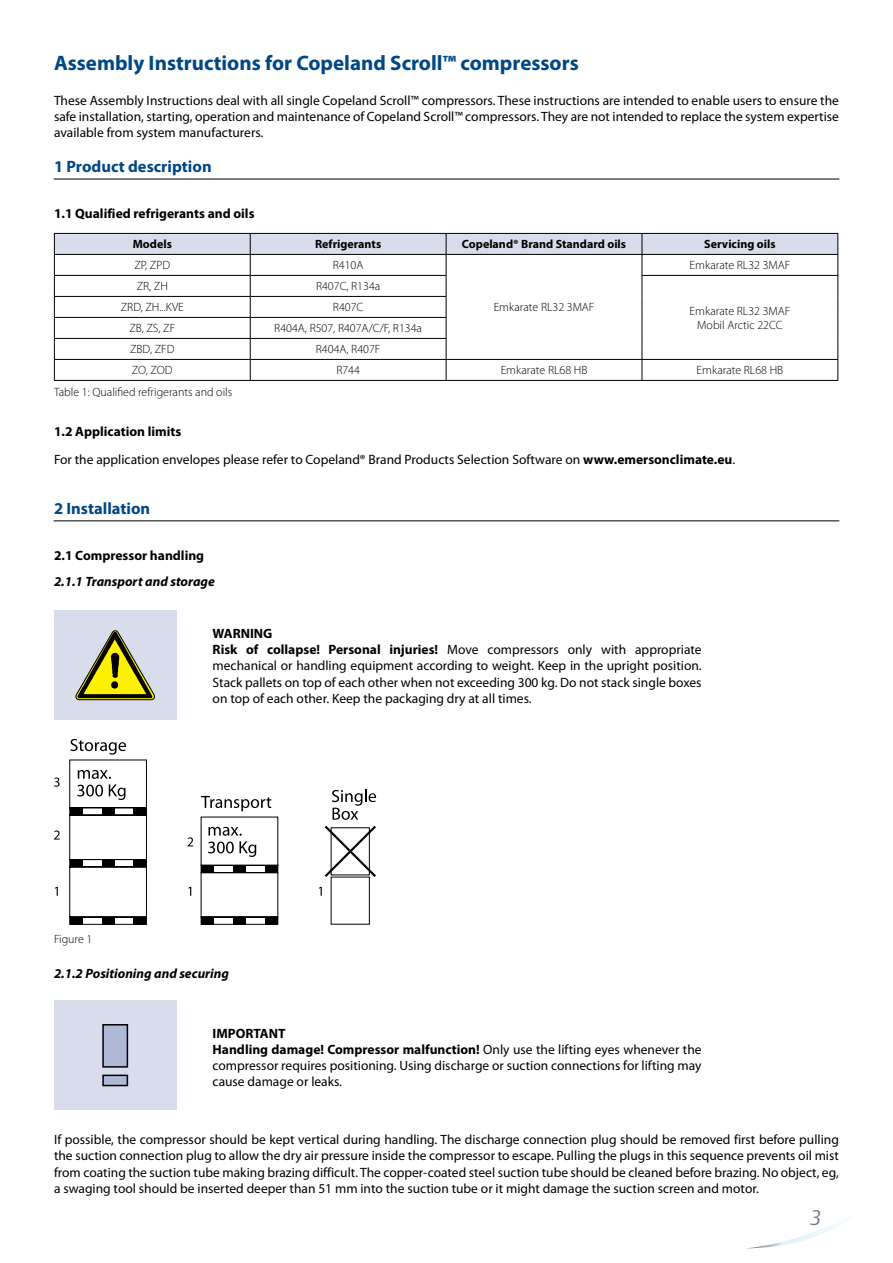
<style>
.page{position:relative;width:893px;height:1263px;background:#fff}
.page>*{position:absolute;margin:0;border:0;box-sizing:border-box;transform-origin:0 0}
.t1{font:700 21px "Myriad Pro";color:#004785}
.t2{font:italic 21px "DTL Argo T Light";color:#77787b}
.t3{font:700 16.5px "Myriad Pro";color:#004785}
.t4{font:13.5px/16.2px "Myriad Pro";color:#000;text-align:justify}
.t5{font:700 13.5px "Myriad Pro";color:#000}
.t6{font:italic 700 13.5px "Myriad Pro";color:#000}
.t7{font:300 12px/14.4px "Myriad Pro";color:#000;text-align:center}
.t8{font:700 12px "Myriad Pro";color:#000}
.s1{font-weight:700}
</style>
<div class="page">
<div style="left:54px;top:611px;width:122px;height:109px;background:#d9ddeb"></div>
<div style="left:54px;top:1000px;width:122px;height:110px;background:#d9ddeb"></div>
<svg style="left:75px;top:630px;width:80px;height:71px"></svg>
<hr style="left:54px;top:179px;width:785px;height:1px;background:#000">
<hr style="left:54px;top:520px;width:785px;height:1px;background:#000">
<svg style="left:54px;top:233px;width:784px;height:147px"></svg>
<hr style="left:54px;top:380px;width:196px;height:1px;background:#000">
<hr style="left:250px;top:380px;width:196px;height:1px;background:#000">
<hr style="left:446px;top:380px;width:196px;height:1px;background:#000">
<hr style="left:642px;top:380px;width:196px;height:1px;background:#000">
<svg style="left:750px;top:1220px;width:94px;height:28px"></svg>
<svg style="left:69px;top:759px;width:301px;height:166px"></svg>
<svg style="left:325px;top:826px;width:51px;height:51px"></svg>
<svg style="left:70px;top:739px;width:56px;height:16px"></svg>
<svg style="left:201px;top:796px;width:70px;height:15px"></svg>
<svg style="left:332px;top:789px;width:44px;height:31px"></svg>
<svg style="left:77px;top:770px;width:49px;height:30px"></svg>
<svg style="left:208px;top:827px;width:48px;height:30px"></svg>
<svg style="left:54px;top:777px;width:6px;height:10px"></svg>
<svg style="left:54px;top:830px;width:6px;height:9px"></svg>
<svg style="left:55px;top:887px;width:3px;height:9px"></svg>
<svg style="left:187px;top:837px;width:6px;height:9px"></svg>
<svg style="left:188px;top:887px;width:3px;height:9px"></svg>
<svg style="left:319px;top:887px;width:3px;height:9px"></svg>
<div style="left:102px;top:808px;width:12px;height:7px;background:#000"></div>
<div style="left:134px;top:808px;width:12px;height:7px;background:#000"></div>
<div style="left:70px;top:808px;width:12px;height:7px;background:#000"></div>
<div style="left:102px;top:859px;width:12px;height:8px;background:#000"></div>
<div style="left:134px;top:859px;width:12px;height:8px;background:#000"></div>
<div style="left:70px;top:859px;width:12px;height:8px;background:#000"></div>
<div style="left:102px;top:917px;width:12px;height:7px;background:#000"></div>
<div style="left:134px;top:917px;width:12px;height:7px;background:#000"></div>
<div style="left:70px;top:917px;width:12px;height:7px;background:#000"></div>
<div style="left:233px;top:865px;width:13px;height:8px;background:#000"></div>
<div style="left:265px;top:865px;width:13px;height:8px;background:#000"></div>
<div style="left:201px;top:865px;width:13px;height:8px;background:#000"></div>
<div style="left:233px;top:917px;width:13px;height:7px;background:#000"></div>
<div style="left:265px;top:917px;width:13px;height:7px;background:#000"></div>
<div style="left:201px;top:917px;width:13px;height:7px;background:#000"></div>
<svg style="left:102px;top:1024px;width:27px;height:63px;background:#959db2"></svg>
<h1 class="t1" style="left:54px;top:49px;width:526px">Assembly Instructions for Copeland Scroll™ compressors</h1>
<p class="t4" style="left:54px;top:92px;width:786px">These Assembly Instructions deal with all single Copeland Scroll™ compressors. These instructions are intended to enable users to ensure the safe installation, starting, operation and maintenance of Copeland Scroll™ compressors. They are not intended to replace the system expertise available from system manufacturers.</p>
<p class="t3" style="left:54px;top:156px;width:159px">1 Product description</p>
<p class="t5" style="left:54px;top:205px;width:202px">1.1 Qualified refrigerants and oils</p>
<p class="t8" style="left:133px;top:237px;width:41px">Models</p>
<p class="t8" style="left:315px;top:237px;width:68px">Refrigerants</p>
<p class="t8" style="left:462px;top:237px;width:166px">Copeland® Brand Standard oils</p>
<p class="t8" style="left:704px;top:237px;width:73px">Servicing oils</p>
<p class="t7" style="left:134px;top:258px;width:37px">ZP, ZPD</p>
<p class="t7" style="left:333px;top:258px;width:32px">R410A</p>
<p class="t7" style="left:494px;top:300px;width:102px">Emkarate RL32 3MAF</p>
<p class="t7" style="left:690px;top:258px;width:102px">Emkarate RL32 3MAF</p>
<p class="t7" style="left:137px;top:279px;width:33px">ZR, ZH</p>
<p class="t7" style="left:316px;top:279px;width:66px">R407C, R134a</p>
<p class="t7" style="left:121px;top:300px;width:64px">ZRD, ZH...KVE</p>
<p class="t7" style="left:333px;top:300px;width:32px">R407C</p>
<p class="t7" style="left:129px;top:321px;width:47px">ZB, ZS, ZF</p>
<p class="t7" style="left:274px;top:321px;width:149px">R404A, R507, R407A/C/F, R134a</p>
<p class="t7" style="left:130px;top:342px;width:46px">ZBD, ZFD</p>
<p class="t7" style="left:316px;top:342px;width:66px">R404A, R407F</p>
<p class="t7" style="left:132px;top:363px;width:42px">ZO, ZOD</p>
<p class="t7" style="left:336px;top:363px;width:25px">R744</p>
<p class="t7" style="left:501px;top:363px;width:88px">Emkarate RL68 HB</p>
<p class="t7" style="left:697px;top:363px;width:88px">Emkarate RL68 HB</p>
<p class="t7" style="left:690px;top:304px;width:102px">Emkarate RL32 3MAF<br>Mobil Arctic 22CC</p>
<p class="t7" style="left:54px;top:385px;width:180px">Table 1: Qualified refrigerants and oils</p>
<p class="t5" style="left:54px;top:423px;width:129px">1.2 Application limits</p>
<p class="t4" style="left:54px;top:451px;width:683px">For the application envelopes please refer to Copeland® Brand Products Selection Software on <span class="s1">www.emersonclimate.eu</span>.</p>
<p class="t3" style="left:54px;top:498px;width:98px">2 Installation</p>
<p class="t5" style="left:54px;top:547px;width:152px">2.1 Compressor handling</p>
<p class="t6" style="left:54px;top:573px;width:162px">2.1.1 Transport and storage</p>
<p class="t7" style="left:54px;top:932px;width:40px">Figure 1</p>
<p class="t4" style="left:213px;top:625px;width:491px;text-align:left"><span class="s1">WARNING<br>Risk of collapse! Personal injuries!</span> Move compressors only with appropriate mechanical or handling equipment according to weight. Keep in the upright position.<br>Stack pallets on top of each other when not exceeding 300 kg. Do not stack single boxes on top of each other. Keep the packaging dry at all times.</p>
<p class="t6" style="left:54px;top:964px;width:176px">2.1.2 Positioning and securing</p>
<p class="t4" style="left:213px;top:1025px;width:490px;text-align:left"><span class="s1">IMPORTANT<br>Handling damage! Compressor malfunction!</span> Only use the lifting eyes whenever the compressor requires positioning. Using discharge or suction connections for lifting may cause damage or leaks.</p>
<p class="t4" style="left:54px;top:1131px;width:786px">If possible, the compressor should be kept vertical during handling. The discharge connection plug should be removed first before pulling the suction connection plug to allow the dry air pressure inside the compressor to escape. Pulling the plugs in this sequence prevents oil mist from coating the suction tube making brazing difficult. The copper-coated steel suction tube should be cleaned before brazing. No object, eg, a swaging tool should be inserted deeper than 51 mm into the suction tube or it might damage the suction screen and motor.</p>
<h1 class="t2" style="left:810px;top:1205px;width:13px">3</h1>
</div>
